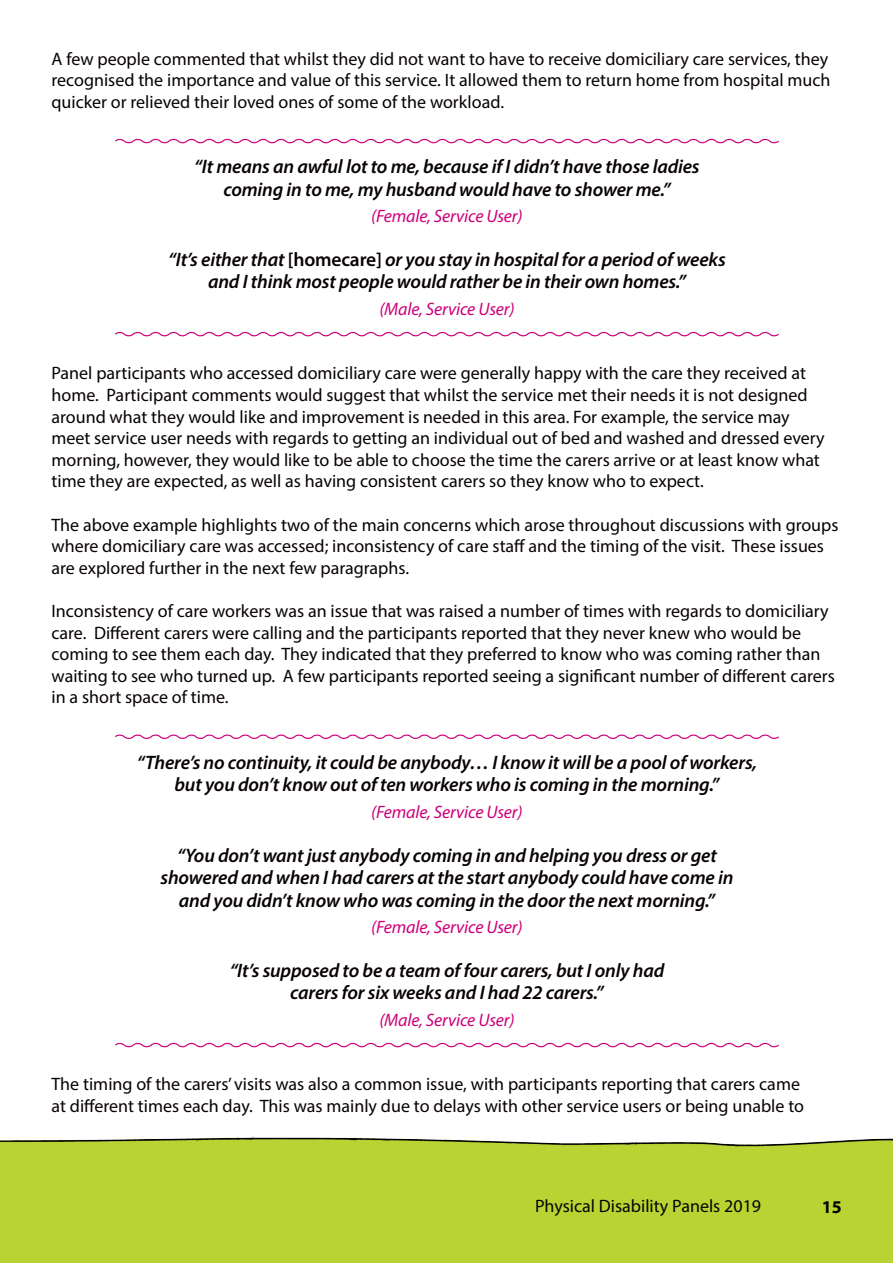
<style>
.page{position:relative;width:893px;height:1263px;background:#fff}
.page>*{position:absolute;margin:0;border:0;box-sizing:border-box;transform-origin:0 0}
.Quotation___1{font:italic 600 19.5px/22.5px "Myriad Pro";letter-spacing:-.01em;color:#080302;text-align:center}
.Quotation{font:italic 600 19.5px/22.5px "Myriad Pro";letter-spacing:-.01em;color:#080302;text-align:center}
.t1{font:18px/21.6px "Myriad Pro";color:#080302}
.Quotation_-_Demograp{font:italic 18px "Myriad Pro";letter-spacing:-.01em;color:#cd007a}
.t2{font:700 18px "Myriad Pro";color:#080302}
.s1{font-style:normal}
</style>
<div class="page">
<div style="left:0;top:1136px;width:893px;height:127px;background:#b9d432"></div>
<svg style="left:115px;top:138px;width:664px;height:6px"></svg>
<svg style="left:115px;top:332px;width:664px;height:5px"></svg>
<svg style="left:115px;top:734px;width:664px;height:5px"></svg>
<svg style="left:115px;top:1042px;width:664px;height:6px"></svg>
<p class="t1" style="left:51px;top:47px;width:780px">A few people commented that whilst they did not want to have to receive domiciliary care services, they recognised the importance and value of this service. It allowed them to return home from hospital much quicker or relieved their loved ones of some of the workload.</p>
<p class="Quotation" style="left:194px;top:155px;width:507px">“It means an awful lot to me, because if I didn’t have those ladies coming in to me, my husband would have to shower me.”</p>
<p class="Quotation_-_Demograp" style="left:371px;top:205px;width:153px">(Female, Service User)</p>
<p class="Quotation___1" style="left:168px;top:248px;width:559px">“It’s either that <span class="s1">[homecare]</span> or you stay in hospital for a period of weeks and I think most people would rather be in their own homes.”</p>
<p class="Quotation_-_Demograp" style="left:379px;top:298px;width:137px">(Male, Service User)</p>
<p class="t1" style="left:51px;top:362px;width:775px">Panel participants who accessed domiciliary care were generally happy with the care they received at home. Participant comments would suggest that whilst the service met their needs it is not designed around what they would like and improvement is needed in this area. For example, the service may meet service user needs with regards to getting an individual out of bed and washed and dressed every morning, however, they would like to be able to choose the time the carers arrive or at least know what time they are expected, as well as having consistent carers so they know who to expect.</p>
<p class="t1" style="left:51px;top:513px;width:788px">The above example highlights two of the main concerns which arose throughout discussions with groups where domiciliary care was accessed; inconsistency of care staff and the timing of the visit. These issues are explored further in the next few paragraphs.</p>
<p class="t1" style="left:51px;top:600px;width:785px">Inconsistency of care workers was an issue that was raised a number of times with regards to domiciliary care. Different carers were calling and the participants reported that they never knew who would be coming to see them each day. They indicated that they preferred to know who was coming rather than waiting to see who turned up. A few participants reported seeing a significant number of different carers in a short space of time.</p>
<p class="Quotation" style="left:137px;top:750px;width:622px">“There’s no continuity, it could be anybody… I know it will be a pool of workers, but you don’t know out of ten workers who is coming in the morning.”</p>
<p class="Quotation_-_Demograp" style="left:371px;top:801px;width:153px">(Female, Service User)</p>
<p class="Quotation___1" style="left:160px;top:843px;width:574px">“You don’t want just anybody coming in and helping you dress or get showered and when I had carers at the start anybody could have come in and you didn’t know who was coming in the door the next morning.”</p>
<p class="Quotation_-_Demograp" style="left:371px;top:916px;width:153px">(Female, Service User)</p>
<p class="Quotation___1" style="left:230px;top:958px;width:436px">“It’s supposed to be a team of four carers, but I only had carers for six weeks and I had 22 carers.”</p>
<p class="Quotation_-_Demograp" style="left:379px;top:1009px;width:137px">(Male, Service User)</p>
<p class="t1" style="left:51px;top:1073px;width:754px">The timing of the carers’ visits was also a common issue, with participants reporting that carers came at different times each day. This was mainly due to delays with other service users or being unable to</p>
<p class="t1" style="left:535px;top:1195px;width:228px">Physical Disability Panels 2019</p>
<p class="t2" style="left:822px;top:1195px;width:21px">15</p>
</div>
